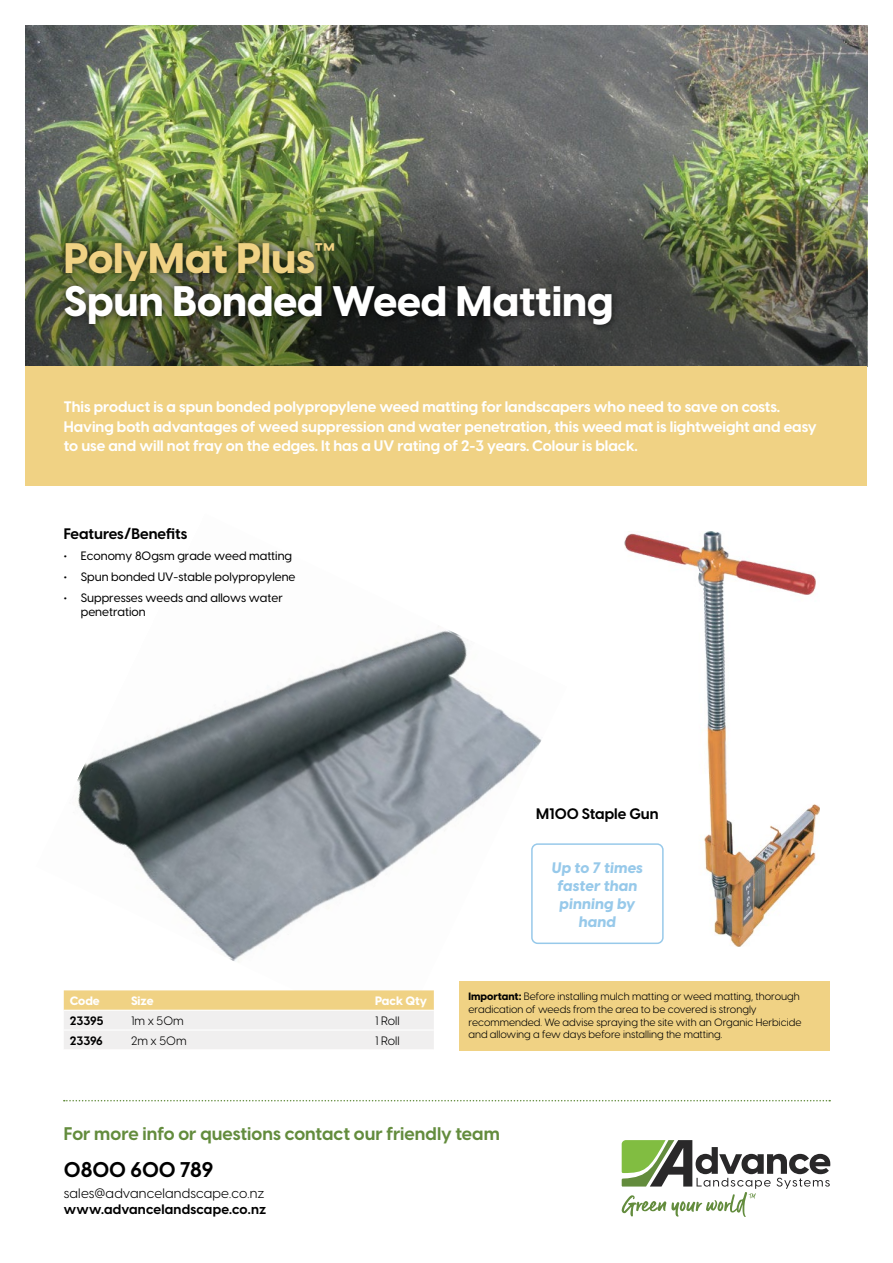
<style>
.page{position:relative;width:893px;height:1263px;background:#fff}
.page>*{position:absolute;margin:0;border:0;box-sizing:border-box;transform-origin:0 0}
.t1{font:800 42px "Visby CF";color:#fff}
.t2{font:800 42px "Visby CF";letter-spacing:-.005em;color:#f0d284}
.t3{font:700 21px "Visby CF";color:#000}
.t4{font:700 18px "Visby CF";color:#638c3d}
.t5{font:700 15px/19.5px "Visby CF";color:#fff}
.t6{font:italic 800 15px/18px "Visby CF";letter-spacing:.01em;color:#97c9ea;text-align:center}
.t7{font:700 15px "Visby CF";color:#000}
.t8{font:13.5px "Visby CF";letter-spacing:.01em;color:#000}
.t9{font:700 13.5px "Visby CF";letter-spacing:.015em;color:#000}
.t10{font:500 12px/14.4px "Visby CF";color:#000}
.t11{font:12px "Visby CF";color:#000}
.t12{font:800 12px "Visby CF";color:#fff}
.t13{font:700 12px "Visby CF";color:#000}
.t14{font:10.5px/12.6px "Visby CF";color:#000}
.s1{font-weight:800}
</style>
<div class="page">
<svg style="left:64px;top:1100px;width:766px;height:1px"></svg>
<svg style="left:622px;top:1140px;width:209px;height:77px"></svg>
<img style="left:26px;top:26px;width:841px;height:133px">
<img style="left:26px;top:159px;width:841px;height:207px">
<img style="left:625px;top:532px;width:194px;height:415px">
<div style="left:26px;top:366px;width:841px;height:119px;background:#f0d284"></div>
<div style="left:58px;top:235px;width:562px;height:98px;background:#000;opacity:.75"></div>
<div style="left:532px;top:844px;width:131px;height:99px;background:#fff;border-radius:6px"></div>
<div style="left:531px;top:843px;width:133px;height:101px;border:2px solid #97c9ea;border-radius:6px"></div>
<div style="left:459px;top:981px;width:371px;height:69px;background:#f0d284"></div>
<img style="left:63px;top:630px;width:504px;height:380px">
<svg style="left:64px;top:990px;width:370px;height:59px"></svg>
<hr style="left:64px;top:1010px;width:61px;height:1px;background:#fff">
<hr style="left:125px;top:1010px;width:244px;height:1px;background:#fff">
<hr style="left:369px;top:1010px;width:65px;height:1px;background:#fff">
<hr style="left:64px;top:1029px;width:61px;height:1px;background:#fff">
<hr style="left:125px;top:1029px;width:244px;height:1px;background:#fff">
<hr style="left:369px;top:1029px;width:65px;height:1px;background:#fff">
<h1 class="t2" style="left:64px;top:225px;width:275px">PolyMat Plus™</h1>
<h1 class="t1" style="left:64px;top:268px;width:551px">Spun Bonded Weed Matting</h1>
<p class="t5" style="left:64px;top:396px;width:754px">This product is a spun bonded polypropylene weed matting for landscapers who need to save on costs.<br>Having both advantages of weed suppression and water penetration, this weed mat is lightweight and easy to use and will not fray on the edges. It has a UV rating of 2-3 years. Colour is black.</p>
<p class="t7" style="left:64px;top:522px;width:125px">Features/Benefits</p>
<p class="t10" style="left:64px;top:548px;width:230px"><span class="s1">•</span> Economy 80gsm grade weed matting</p>
<p class="t10" style="left:64px;top:568px;width:233px"><span class="s1">•</span> Spun bonded UV-stable polypropylene</p>
<p class="t10" style="left:81px;top:589px;width:204px;text-indent:-17px"><span class="s1">•</span> Suppresses weeds and allows water penetration</p>
<p class="t12" style="left:70px;top:991px;width:31px">Code</p>
<p class="t12" style="left:131px;top:991px;width:24px">Size</p>
<p class="t12" style="left:375px;top:991px;width:54px">Pack Qty</p>
<p class="t13" style="left:70px;top:1011px;width:35px">23395</p>
<p class="t11" style="left:131px;top:1012px;width:54px">1m x 50m</p>
<p class="t11" style="left:375px;top:1012px;width:26px">1 Roll</p>
<p class="t13" style="left:70px;top:1031px;width:35px">23396</p>
<p class="t11" style="left:131px;top:1031px;width:57px">2m x 50m</p>
<p class="t11" style="left:375px;top:1031px;width:26px">1 Roll</p>
<p class="t7" style="left:536px;top:802px;width:124px">M100 Staple Gun</p>
<p class="t6" style="left:552px;top:857px;width:93px">Up to 7 times faster than pinning by hand</p>
<p class="t14" style="left:468px;top:989px;width:335px"><span class="s1">Important:</span> Before installing mulch matting or weed matting, thorough eradication of weeds from the area to be covered is strongly recommended. We advise spraying the site with an Organic Herbicide and allowing a few days before installing the matting.</p>
<p class="t4" style="left:64px;top:1119px;width:438px">For more info or questions contact our friendly team</p>
<h2 class="t3" style="left:64px;top:1153px;width:151px">0800 600 789</h2>
<p class="t8" style="left:64px;top:1183px;width:202px">sales@advancelandscape.co.nz</p>
<p class="t9" style="left:64px;top:1199px;width:204px">www.advancelandscape.co.nz</p>
</div>
